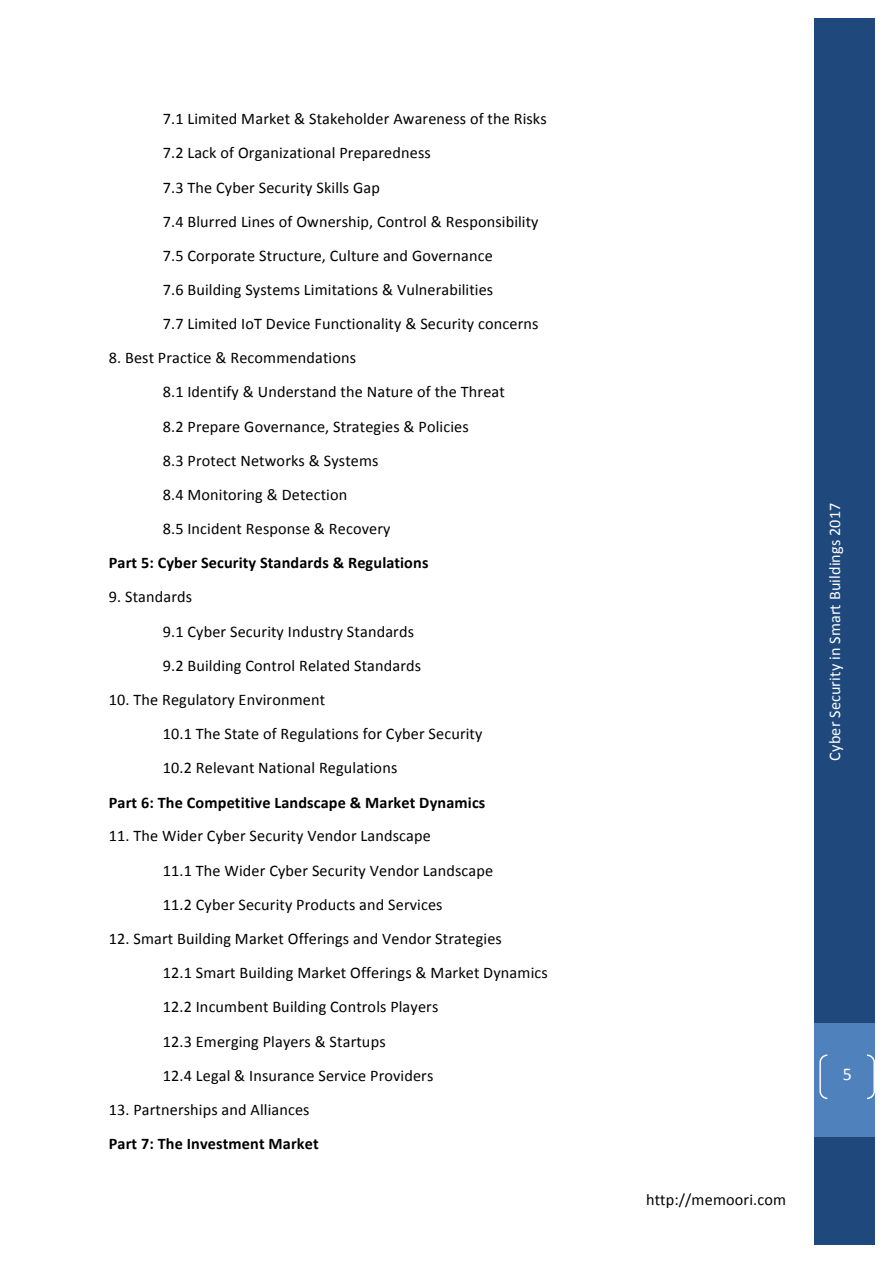
<style>
.page{position:relative;width:893px;height:1263px;background:#fff}
.page>*{position:absolute;margin:0;border:0;box-sizing:border-box;transform-origin:0 0}
.t1{font:18px "Calibri";color:#fff}
.t2{font:16.2px/34.2px "Calibri";letter-spacing:.01em;color:#000}
.t3{font:700 16.2px "Calibri";letter-spacing:.01em;color:#000}
.t4{font:16.2px "Calibri";letter-spacing:.01em;color:#fff}
</style>
<div class="page">
<div style="left:813px;top:19px;width:61px;height:1225px;background:#1f497d"></div>
<div style="left:813px;top:1024px;width:61px;height:113px;background:#4f81bd"></div>
<svg style="left:819px;top:1054px;width:55px;height:46px"></svg>
<p class="t2" style="left:163px;top:102px;width:385px">7.1 Limited Market &amp; Stakeholder Awareness of the Risks 7.2 Lack of Organizational Preparedness<br>7.3 The Cyber Security Skills Gap<br>7.4 Blurred Lines of Ownership, Control &amp; Responsibility 7.5 Corporate Structure, Culture and Governance<br>7.6 Building Systems Limitations &amp; Vulnerabilities<br>7.7 Limited IoT Device Functionality &amp; Security concerns</p>
<p class="t2" style="left:163px;top:341px;width:343px;text-indent:-54px">8. Best Practice &amp; Recommendations<br>8.1 Identify &amp; Understand the Nature of the Threat 8.2 Prepare Governance, Strategies &amp; Policies<br>8.3 Protect Networks &amp; Systems<br>8.4 Monitoring &amp; Detection<br>8.5 Incident Response &amp; Recovery</p>
<p class="t3" style="left:109px;top:553px;width:321px">Part 5: Cyber Security Standards &amp; Regulations</p>
<p class="t2" style="left:163px;top:580px;width:260px;text-indent:-54px">9. Standards<br>9.1 Cyber Security Industry Standards<br>9.2 Building Control Related Standards</p>
<p class="t2" style="left:163px;top:682px;width:321px;text-indent:-54px">10. The Regulatory Environment<br>10.1 The State of Regulations for Cyber Security<br>10.2 Relevant National Regulations</p>
<p class="t3" style="left:109px;top:792px;width:378px">Part 6: The Competitive Landscape &amp; Market Dynamics</p>
<p class="t2" style="left:163px;top:819px;width:332px;text-indent:-54px">11. The Wider Cyber Security Vendor Landscape<br>11.1 The Wider Cyber Security Vendor Landscape<br>11.2 Cyber Security Products and Services</p>
<p class="t2" style="left:163px;top:921px;width:386px;text-indent:-54px">12. Smart Building Market Offerings and Vendor Strategies<br>12.1 Smart Building Market Offerings &amp; Market Dynamics 12.2 Incumbent Building Controls Players<br>12.3 Emerging Players &amp; Startups<br>12.4 Legal &amp; Insurance Service Providers</p>
<p class="t2" style="left:109px;top:1092px;width:202px">13. Partnerships and Alliances</p>
<p class="t3" style="left:109px;top:1133px;width:211px">Part 7: The Investment Market</p>
<p class="t4" style="left:824px;top:761px;width:259px;rotate:-90deg">Cyber Security in Smart Buildings 2017</p>
<p class="t2" style="left:646px;top:1182px;width:141px">http://memoori.com</p>
<p class="t1" style="left:842px;top:1063px;width:11px">5</p>
</div>
